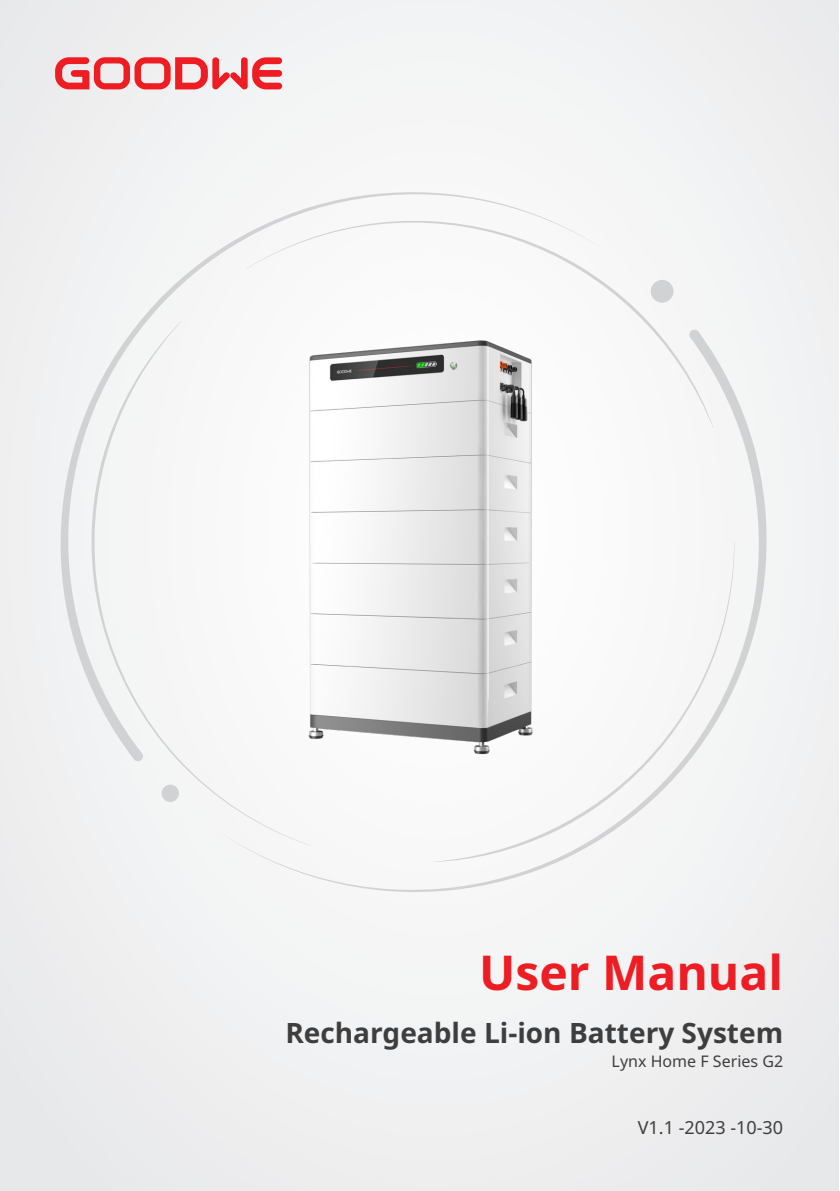
<style>
.page{position:relative;width:840px;height:1191px;background:#fff}
.page>*{position:absolute;margin:0;border:0;box-sizing:border-box;transform-origin:0 0}
.三级目录样式{font:700 48px "Noto Sans";color:#ee1d23}
.t1{font:700 28px "Noto Sans";color:#3e3e3f}
.三级目录样式-2{font:18px "Noto Sans";color:#3e3e3f}
.t2{font:16px "Noto Sans";color:#3e3e3f}
</style>
<div class="page">
<div style="left:0;top:1px;width:837px;height:1190px;background:#f0f1f2"></div>
<svg style="left:60px;top:192px;width:480px;height:494px"></svg>
<svg style="left:246px;top:354px;width:521px;height:538px"></svg>
<svg style="left:91px;top:321px;width:219px;height:524px"></svg>
<svg style="left:434px;top:542px;width:300px;height:320px"></svg>
<svg style="left:245px;top:217px;width:468px;height:211px"></svg>
<svg style="left:55px;top:57px;width:227px;height:32px"></svg>
<img style="left:201px;top:316px;width:477px;height:477px">
<p class="三级目录样式" style="left:479px;top:938px;width:305px">User Manual</p>
<p class="t1" style="left:285px;top:1013px;width:499px">Rechargeable Li-ion Battery System</p>
<p class="t2" style="left:611px;top:1050px;width:173px">Lynx Home F Series G2</p>
<p class="三级目录样式-2" style="left:637px;top:1114px;width:147px">V1.1 -2023 -10-30</p>
</div>
